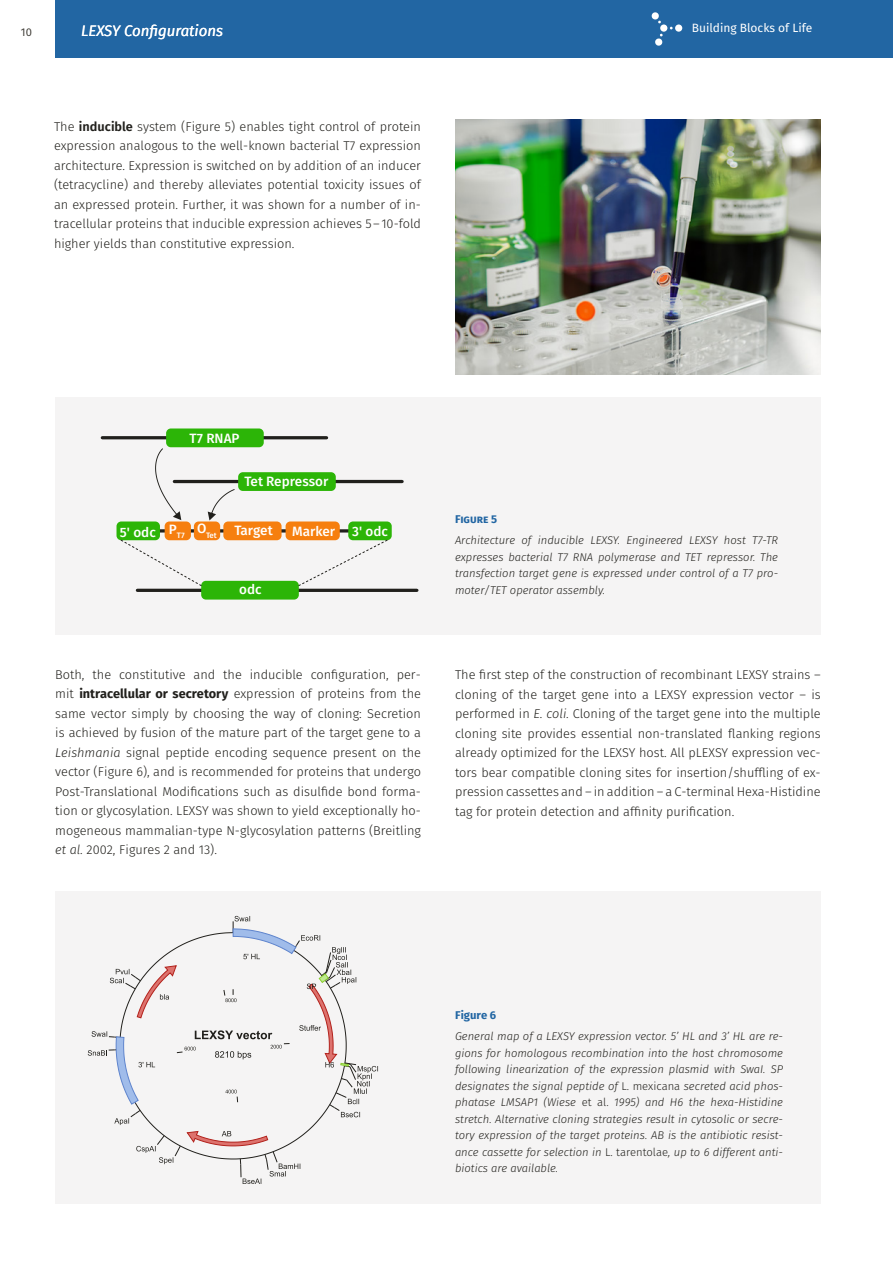
<style>
.page{position:relative;width:893px;height:1263px;background:#fff}
.page>*{position:absolute;margin:0;border:0;box-sizing:border-box;transform-origin:0 0}
.t1{font:italic 15px "Fira Sans";color:#fff}
.t2{font:500 13.5px "Fira Sans";color:#fff}
.t3{font:300 12.75px/19.5px "Fira Sans";color:#21201c;text-align:justify}
.t4{font:12px "Fira Sans";color:#fff}
.t5{font:italic 300 11.25px/16.5px "Fira Sans";color:#21201c;text-align:justify}
.t6{font:700 11.25px "Fira Sans";color:#2266a3}
.t7{font:11.25px "Fira Sans";color:#38352f}
.s1{font-weight:600}
.s2{font-size:7.8px}
.s3{font-weight:700}
.s4{font-style:italic}
.s5{font-style:normal}
</style>
<div class="page">
<div style="left:55px;top:0;width:838px;height:57px;background:#2266a3"></div>
<div style="left:675px;top:24px;width:7px;height:8px;background:#fff;border-radius:50%"></div>
<div style="left:660px;top:24px;width:7px;height:8px;background:#fff;border-radius:50%"></div>
<svg style="left:651px;top:12px;width:10px;height:12px"></svg>
<svg style="left:655px;top:34px;width:8px;height:12px"></svg>
<div style="left:55px;top:397px;width:766px;height:237px;background:#f5f4f4"></div>
<div style="left:55px;top:891px;width:766px;height:312px;background:#f5f4f4"></div>
<hr style="left:137px;top:589px;width:280px;height:3px;background:#21201c">
<div style="left:201px;top:581px;width:98px;height:19px;background:#2cb507;border-radius:5px"></div>
<hr style="left:132px;top:529px;width:255px;height:3px;background:#21201c">
<div style="left:117px;top:521px;width:43px;height:19px;background:#2cb507;border-radius:5px"></div>
<div style="left:348px;top:521px;width:44px;height:19px;background:#2cb507;border-radius:5px"></div>
<div style="left:223px;top:521px;width:59px;height:19px;background:#f67f0f;border-radius:5px"></div>
<div style="left:286px;top:521px;width:54px;height:19px;background:#f67f0f;border-radius:5px"></div>
<svg style="left:298px;top:539px;width:90px;height:48px"></svg>
<svg style="left:120px;top:539px;width:82px;height:48px"></svg>
<div style="left:194px;top:521px;width:26px;height:19px;background:#f67f0f;border-radius:5px"></div>
<div style="left:165px;top:521px;width:26px;height:19px;background:#f67f0f;border-radius:5px"></div>
<hr style="left:102px;top:436px;width:225px;height:3px;background:#21201c">
<div style="left:166px;top:428px;width:98px;height:19px;background:#2cb507;border-radius:5px"></div>
<hr style="left:174px;top:480px;width:228px;height:3px;background:#21201c">
<div style="left:238px;top:472px;width:98px;height:19px;background:#2cb507;border-radius:5px"></div>
<svg style="left:208px;top:489px;width:27px;height:31px"></svg>
<svg style="left:155px;top:448px;width:26px;height:72px"></svg>
<img style="left:455px;top:119px;width:366px;height:255px">
<svg style="left:88px;top:916px;width:290px;height:268px"></svg>
<p class="t7" style="left:21px;top:24px;width:13px">10</p>
<p class="t4" style="left:692px;top:19px;width:122px">Building Blocks of Life</p>
<p class="t1" style="left:81px;top:20px;width:144px">LEXSY Configurations</p>
<p class="t3" style="left:54px;top:117px;width:368px">The <span class="s1">inducible</span> system (Figure 5) enables tight control of protein expression analogous to the well-known bacterial T7 expression architecture. Expression is switched on by addition of an inducer (tetracycline) and thereby alleviates potential toxicity issues of an expressed protein. Further, it was shown for a number of in&shy;tracellular proteins that inducible expression achieves 5–10-fold higher yields than constitutive expression.</p>
<p class="t2" style="left:190px;top:427px;width:52px">T7 RNAP</p>
<p class="t2" style="left:244px;top:470px;width:85px">Tet Repressor</p>
<p class="t2" style="left:120px;top:521px;width:99px">5' odc P<sub>T7</sub> O<span class="s2">Tet</span></p>
<p class="t2" style="left:234px;top:519px;width:40px">Target</p>
<p class="t2" style="left:292px;top:520px;width:45px">Marker</p>
<p class="t2" style="left:352px;top:520px;width:37px">3' odc</p>
<p class="t2" style="left:239px;top:579px;width:24px">odc</p>
<p class="t6" style="left:455px;top:510px;width:44px">Figure 5</p>
<p class="t5" style="left:455px;top:532px;width:325px">Architecture of inducible LEXSY. Engineered LEXSY host T7-TR expresses bacterial T7 RNA polymerase and TET repressor. The transfection target gene is expressed under control of a T7 pro&shy;moter/TET operator assembly.</p>
<p class="t3" style="left:55px;top:664px;width:367px">Both, the constitutive and the inducible configuration, per&shy;mit <span class="s3">intracellular or secretory</span> expression of proteins from the same vector simply by choosing the way of cloning: Secretion is achieved by fusion of the mature part of the target gene to a <span class="s4">Leishmania</span> signal peptide encoding sequence present on the vector (Figure 6), and is recommended for proteins that undergo Post-Translational Modifications such as disulfide bond forma&shy;tion or glycosylation. LEXSY was shown to yield exceptionally ho&shy;mogeneous mammalian-type N-glycosylation patterns (Breitling <span class="s4">et al.</span> 2002, Figures 2 and 13).</p>
<p class="t3" style="left:455px;top:665px;width:367px">The first step of the construction of recombinant LEXSY strains – cloning of the target gene into a LEXSY expression vector – is performed in <span class="s4">E. coli.</span> Cloning of the target gene into the multiple cloning site provides essential non-translated flanking regions already optimized for the LEXSY host. All pLEXSY expression vec&shy;tors bear compatible cloning sites for insertion/shuffling of ex&shy;pression cassettes and – in addition – a C-terminal Hexa-Histidine tag for protein detection and affinity purification.</p>
<p class="t6" style="left:455px;top:1006px;width:43px">Figure 6</p>
<p class="t5" style="left:455px;top:1028px;width:330px">General map of a LEXSY expression vector. 5’ HL and 3’ HL are re&shy;gions for homologous recombination into the host chromosome following linearization of the expression plasmid with SwaI. SP designates the signal peptide of <span class="s5">L. mexicana</span> secreted acid phos&shy;phatase LMSAP1 (Wiese <span class="s5">et al.</span> 1995) and H6 the hexa-Histidine stretch. Alternative cloning strategies result in cytosolic or secre&shy;tory expression of the target proteins. AB is the antibiotic resist&shy;ance cassette for selection in <span class="s5">L. tarentolae</span>, up to 6 different anti&shy;biotics are available.</p>
</div>
